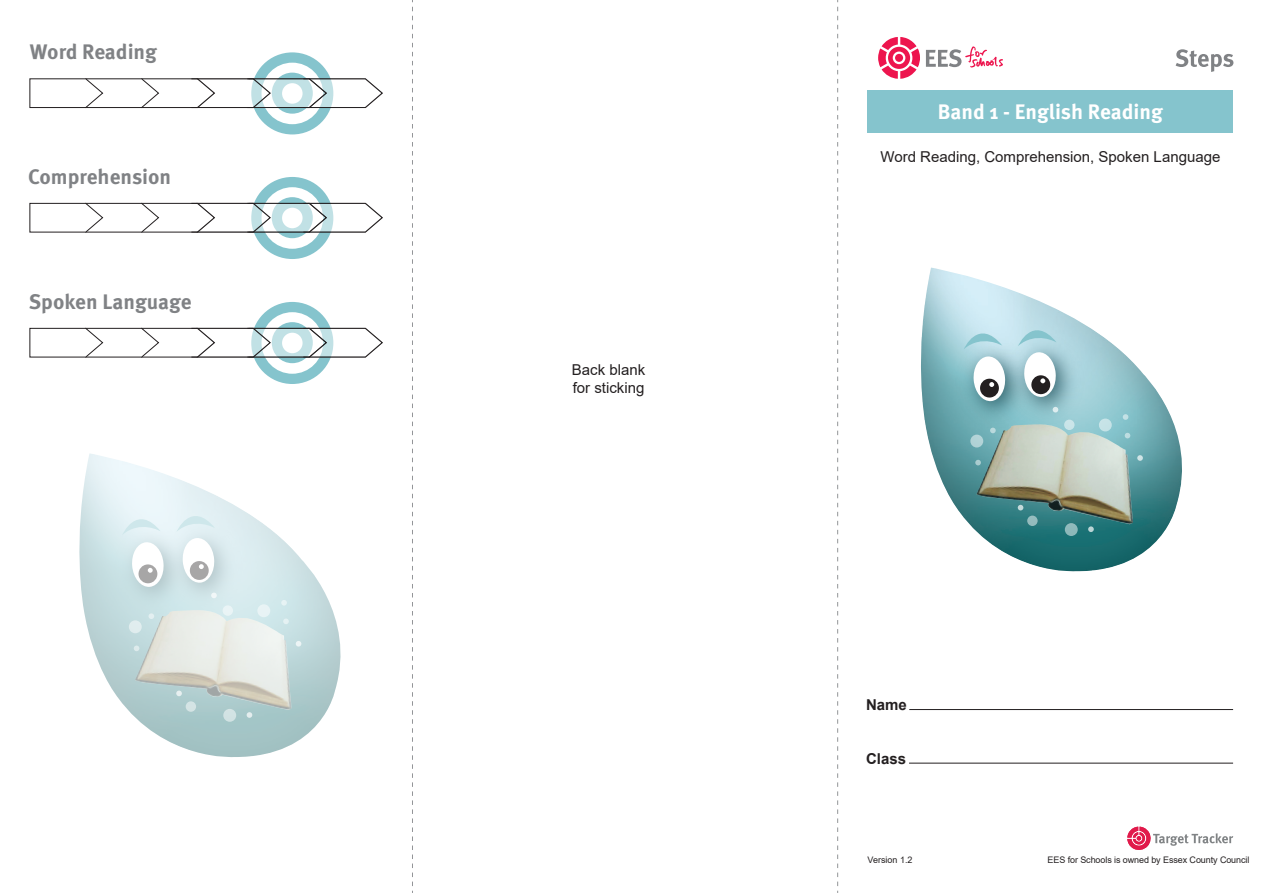
<style>
.page{position:relative;width:1263px;height:893px;background:#fff}
.page>*{position:absolute;margin:0;border:0;box-sizing:border-box;transform-origin:0 0}
.t1{font:700 21px "Meta OT";color:#808285}
.t2{font:700 21px "Meta OT";color:#fff}
.t3{font:15px/18px "Arial";color:#231f20}
.t4{font:700 15px "Arial";color:#231f20}
.t5{font:9px "Arial";letter-spacing:-.01em;color:#231f20}
</style>
<div class="page">
<img style="left:921px;top:268px;width:261px;height:304px">
<img style="left:952px;top:335px;width:50px;height:99px">
<img style="left:1002px;top:330px;width:86px;height:94px">
<svg style="left:973px;top:356px;width:33px;height:46px"></svg>
<svg style="left:1023px;top:352px;width:34px;height:46px"></svg>
<svg style="left:964px;top:316px;width:38px;height:33px"></svg>
<svg style="left:1018px;top:313px;width:39px;height:33px"></svg>
<img style="left:976px;top:424px;width:157px;height:100px">
<div style="left:1099px;top:419px;width:13px;height:12px;background:#c5e3e7;border-radius:50%"></div>
<div style="left:970px;top:435px;width:13px;height:12px;background:#b1d3d6;border-radius:50%"></div>
<svg style="left:1065px;top:523px;width:13px;height:13px"></svg>
<svg style="left:1018px;top:505px;width:5px;height:5px"></svg>
<svg style="left:1123px;top:414px;width:5px;height:6px"></svg>
<svg style="left:1125px;top:433px;width:5px;height:5px"></svg>
<svg style="left:990px;top:428px;width:6px;height:5px"></svg>
<div style="left:1027px;top:516px;width:10px;height:10px;background:#94bcbd;border-radius:50%"></div>
<div style="left:1064px;top:420px;width:10px;height:10px;background:#cae5e9;border-radius:50%"></div>
<svg style="left:1053px;top:407px;width:5px;height:5px"></svg>
<svg style="left:1088px;top:526px;width:6px;height:6px"></svg>
<svg style="left:1137px;top:455px;width:6px;height:6px"></svg>
<svg style="left:975px;top:460px;width:6px;height:5px"></svg>
<img style="left:79px;top:453px;width:262px;height:304px">
<img style="left:110px;top:520px;width:51px;height:99px">
<img style="left:161px;top:516px;width:85px;height:94px">
<svg style="left:131px;top:542px;width:33px;height:46px"></svg>
<svg style="left:122px;top:502px;width:39px;height:33px"></svg>
<svg style="left:176px;top:499px;width:39px;height:84px"></svg>
<img style="left:135px;top:610px;width:156px;height:100px">
<div style="left:257px;top:604px;width:13px;height:13px;background:#e8f3f5;border-radius:50%"></div>
<div style="left:129px;top:620px;width:13px;height:13px;background:#e0edee;border-radius:50%"></div>
<div style="left:223px;top:709px;width:13px;height:13px;background:#d2e3e3;border-radius:50%"></div>
<svg style="left:176px;top:691px;width:6px;height:5px"></svg>
<svg style="left:281px;top:600px;width:6px;height:6px"></svg>
<svg style="left:283px;top:618px;width:6px;height:6px"></svg>
<svg style="left:149px;top:613px;width:5px;height:6px"></svg>
<div style="left:186px;top:701px;width:10px;height:11px;background:#d5e4e4;border-radius:50%"></div>
<div style="left:223px;top:605px;width:10px;height:11px;background:#eaf4f6;border-radius:50%"></div>
<svg style="left:211px;top:593px;width:6px;height:5px"></svg>
<svg style="left:247px;top:712px;width:5px;height:6px"></svg>
<svg style="left:296px;top:641px;width:5px;height:6px"></svg>
<svg style="left:134px;top:646px;width:5px;height:5px"></svg>
<svg style="left:412px;top:0;width:1px;height:893px"></svg>
<svg style="left:837px;top:0;width:1px;height:893px"></svg>
<div style="left:251px;top:52px;width:82px;height:82px;background:#85c4cd;border-radius:50%"></div>
<div style="left:262px;top:63px;width:61px;height:61px;background:#fff;border-radius:50%"></div>
<div style="left:272px;top:73px;width:41px;height:41px;background:#85c4cd;border-radius:50%"></div>
<svg style="left:29px;top:78px;width:354px;height:31px"></svg>
<div style="left:251px;top:177px;width:82px;height:82px;background:#85c4cd;border-radius:50%"></div>
<div style="left:262px;top:187px;width:61px;height:62px;background:#fff;border-radius:50%"></div>
<svg style="left:272px;top:197px;width:41px;height:41px"></svg>
<svg style="left:29px;top:203px;width:354px;height:30px"></svg>
<div style="left:251px;top:302px;width:82px;height:82px;background:#85c4cd;border-radius:50%"></div>
<div style="left:262px;top:312px;width:61px;height:62px;background:#fff;border-radius:50%"></div>
<svg style="left:272px;top:322px;width:41px;height:41px"></svg>
<svg style="left:29px;top:328px;width:354px;height:30px"></svg>
<div style="left:867px;top:91px;width:366px;height:42px;background:#85c4cd"></div>
<hr style="left:909px;top:709px;width:324px;height:1px;background:#231f20">
<hr style="left:909px;top:763px;width:324px;height:1px;background:#231f20">
<svg style="left:1127px;top:827px;width:106px;height:23px"></svg>
<svg style="left:1175px;top:49px;width:58px;height:23px"></svg>
<svg style="left:878px;top:37px;width:42px;height:42px"></svg>
<svg style="left:926px;top:46px;width:77px;height:22px"></svg>
<h1 class="t1" style="left:30px;top:38px;width:129px">Word Reading</h1>
<h1 class="t1" style="left:28px;top:163px;width:144px">Comprehension</h1>
<h1 class="t1" style="left:29px;top:288px;width:164px">Spoken Language</h1>
<p class="t3" style="left:572px;top:361px;width:75px">Back blank for sticking</p>
<h1 class="t2" style="left:938px;top:98px;width:226px">Band 1 - English Reading</h1>
<p class="t3" style="left:880px;top:147px;width:341px">Word Reading, Comprehension, Spoken Language</p>
<p class="t4" style="left:866px;top:694px;width:42px">Name</p>
<p class="t4" style="left:866px;top:748px;width:42px">Class</p>
<p class="t5" style="left:867px;top:854px;width:47px">Version 1.2</p>
<p class="t5" style="left:1047px;top:854px;width:203px">EES for Schools is owned by Essex County Council</p>
</div>
